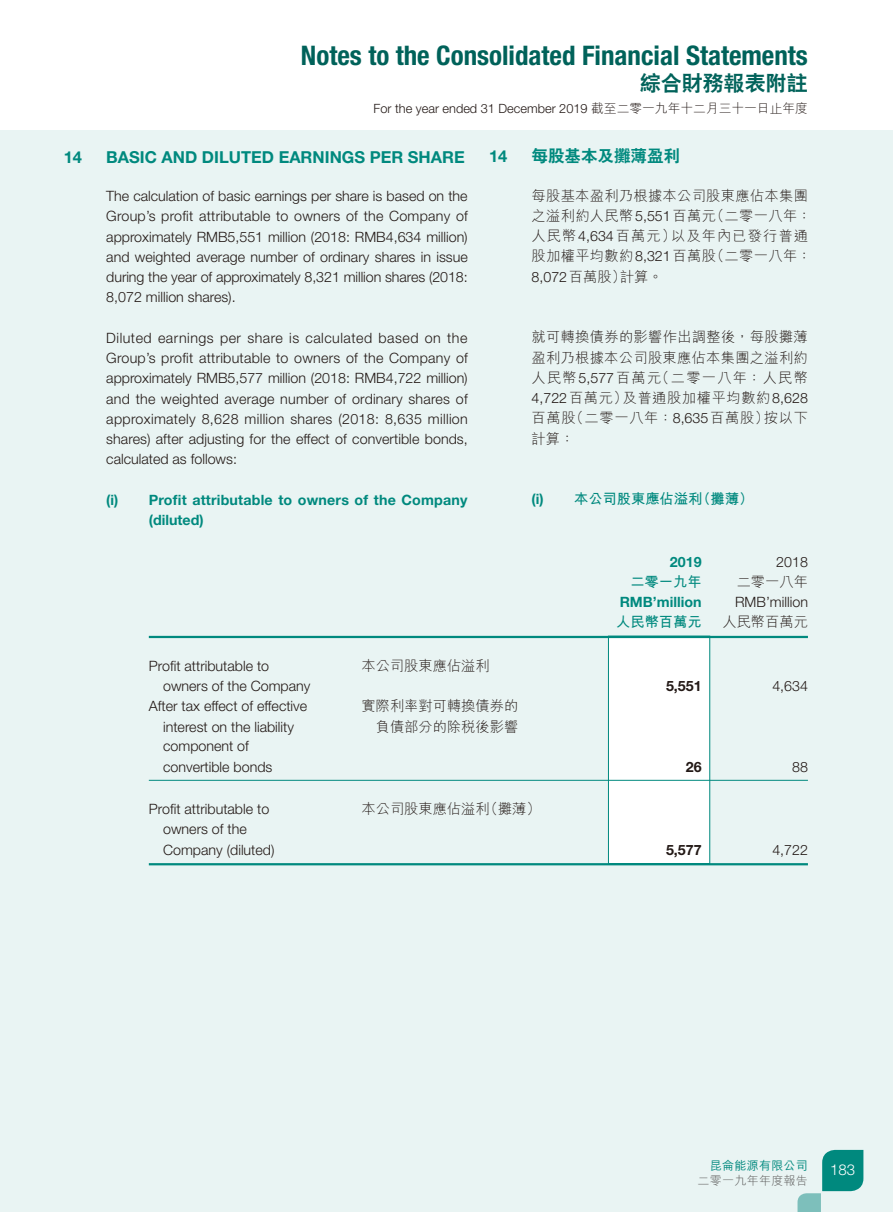
<style>
.page{position:relative;width:893px;height:1212px;background:#fff}
.page>*{position:absolute;margin:0;border:0;box-sizing:border-box;transform-origin:0 0}
.t1{font:700 condensed 27px "Helvetica Neue LT Std";color:#00625a}
.t2{font:800 21px "C Hei 2 HK";color:#00625a}
.t3{font:700 16.5px "Helvetica Neue LT Std";color:#00897e}
.t4{font:800 16.5px "C Hei 2 HK";color:#00897e}
.t5{font:300 15px "Helvetica Neue LT Std";color:#fff}
.t6{font:300 14.25px/20.2px "Helvetica Neue LT Std";color:#231916;text-align:justify}
.t7{font:300 14.25px/20.2px "M Hei HK";letter-spacing:.02em;color:#231916}
.t8{font:700 14.25px/20.2px "Helvetica Neue LT Std";letter-spacing:.015em;color:#00897e}
.t9{font:300 14.25px "M Hei HK";color:#231916}
.t10{font:700 14.25px "M Hei HK";color:#00897e}
.t11{font:700 14.25px "Helvetica Neue LT Std";color:#231916}
.t12{font:300 12.75px "Helvetica Neue LT Std";color:#231916}
.t13{font:300 12px "M Hei HK";letter-spacing:.025em;color:#595857}
.t14{font:500 12px "M Hei HK";letter-spacing:.025em;color:#00897e}
.s1{font-family:"M Hei HK"}
.s2{font-family:"Helvetica Neue LT Std"}
</style>
<div class="page">
<div style="left:0;top:131px;width:893px;height:1081px;background:#e9f4f3"></div>
<svg style="left:797px;top:1150px;width:66px;height:62px"></svg>
<div style="left:608px;top:636px;width:102px;height:228px;background:#fff;border:1px solid #00897e"></div>
<hr style="left:149px;top:636px;width:659px;height:2px;background:#00897e">
<hr style="left:149px;top:780px;width:659px;height:1px;background:#00897e">
<hr style="left:149px;top:863px;width:659px;height:2px;background:#00897e">
<h1 class="t1" style="left:301px;top:39px;width:508px">Notes to the Consolidated Financial Statements</h1>
<h2 class="t2" style="left:640px;top:73px;width:169px">綜合財務報表附註</h2>
<p class="t12" style="left:374px;top:101px;width:436px">For the year ended 31 December 2019 <span class="s1">截至二零一九年十二月三十一日止年度</span></p>
<p class="t3" style="left:64px;top:146px;width:20px">14</p>
<p class="t3" style="left:106px;top:146px;width:360px">BASIC AND DILUTED EARNINGS PER SHARE</p>
<p class="t6" style="left:106px;top:186px;width:363px">The calculation of basic earnings per share is based on the Group’s profit attributable to owners of the Company of approximately RMB5,551 million (2018: RMB4,634 million) and weighted average number of ordinary shares in issue during the year of approximately 8,321 million shares (2018:<br>8,072 million shares).</p>
<p class="t6" style="left:106px;top:327px;width:363px">Diluted earnings per share is calculated based on the Group’s profit attributable to owners of the Company of approximately RMB5,577 million (2018: RMB4,722 million) and the weighted average number of ordinary shares of approximately 8,628 million shares (2018: 8,635 million shares) after adjusting for the effect of convertible bonds, calculated as follows:</p>
<p class="t8" style="left:149px;top:489px;width:320px;text-indent:-43px">(i) Profit attributable to owners of the Company (diluted)</p>
<p class="t3" style="left:489px;top:146px;width:20px">14</p>
<p class="t4" style="left:531px;top:148px;width:150px">每股基本及攤薄盈利</p>
<p class="t7" style="left:531px;top:185px;width:281px">每股基本盈利乃根據本公司股東應佔本集團之溢利約人民幣<span class="s2">5,551</span>百萬元（二零一八年：人民幣<span class="s2">4,634</span>百萬元）以及年內已發行普通股加權平均數約<span class="s2">8,321</span>百萬股（二零一八年：<br><span class="s2">8,072</span>百萬股）計算。</p>
<p class="t7" style="left:531px;top:327px;width:278px;text-align:justify">就可轉換債券的影響作出調整後，每股攤薄盈利乃根據本公司股東應佔本集團之溢利約人民幣<span class="s2">5,577</span>百萬元（二零一八年：人民幣<span class="s2">4,722</span>百萬元）及普通股加權平均數約<span class="s2">8,628</span>百萬股（二零一八年：<span class="s2">8,635</span>百萬股）按以下計算：</p>
<p class="t10" style="left:532px;top:489px;width:223px"><span class="s2">(i)</span> 本公司股東應佔溢利（攤薄）</p>
<p class="t8" style="left:670px;top:551px;width:33px">2019</p>
<p class="t6" style="left:776px;top:551px;width:33px">2018</p>
<p class="t10" style="left:630px;top:571px;width:73px">二零一九年</p>
<p class="t7" style="left:737px;top:571px;width:73px">二零一八年</p>
<p class="t8" style="left:620px;top:592px;width:83px">RMB’million</p>
<p class="t6" style="left:735px;top:592px;width:74px">RMB’million</p>
<p class="t10" style="left:616px;top:612px;width:87px">人民幣百萬元</p>
<p class="t7" style="left:722px;top:612px;width:87px">人民幣百萬元</p>
<p class="t6" style="left:149px;top:655px;width:122px">Profit attributable to</p>
<p class="t9" style="left:361px;top:658px;width:130px">本公司股東應佔溢利</p>
<p class="t6" style="left:163px;top:676px;width:149px">owners of the Company</p>
<p class="t11" style="left:666px;top:677px;width:37px">5,551</p>
<p class="t6" style="left:772px;top:676px;width:37px">4,634</p>
<p class="t6" style="left:149px;top:696px;width:160px">After tax effect of effective</p>
<p class="t9" style="left:361px;top:699px;width:158px">實際利率對可轉換債券的</p>
<p class="t6" style="left:163px;top:716px;width:132px">interest on the liability</p>
<p class="t9" style="left:376px;top:719px;width:144px">負債部分的除稅後影響</p>
<p class="t6" style="left:163px;top:735px;width:111px;line-height:21.1px">component of convertible bonds</p>
<p class="t11" style="left:686px;top:758px;width:17px">26</p>
<p class="t6" style="left:792px;top:757px;width:17px">88</p>
<p class="t6" style="left:149px;top:799px;width:122px">Profit attributable to</p>
<p class="t9" style="left:361px;top:802px;width:181px">本公司股東應佔溢利（攤薄）</p>
<p class="t6" style="left:163px;top:817px;width:113px;line-height:21.1px">owners of the<br>Company (diluted)</p>
<p class="t11" style="left:666px;top:841px;width:37px">5,577</p>
<p class="t6" style="left:772px;top:839px;width:37px">4,722</p>
<p class="t14" style="left:710px;top:1157px;width:100px">昆侖能源有限公司</p>
<p class="t5" style="left:830px;top:1161px;width:27px">183</p>
<p class="t13" style="left:697px;top:1174px;width:112px">二零一九年年度報告</p>
</div>
